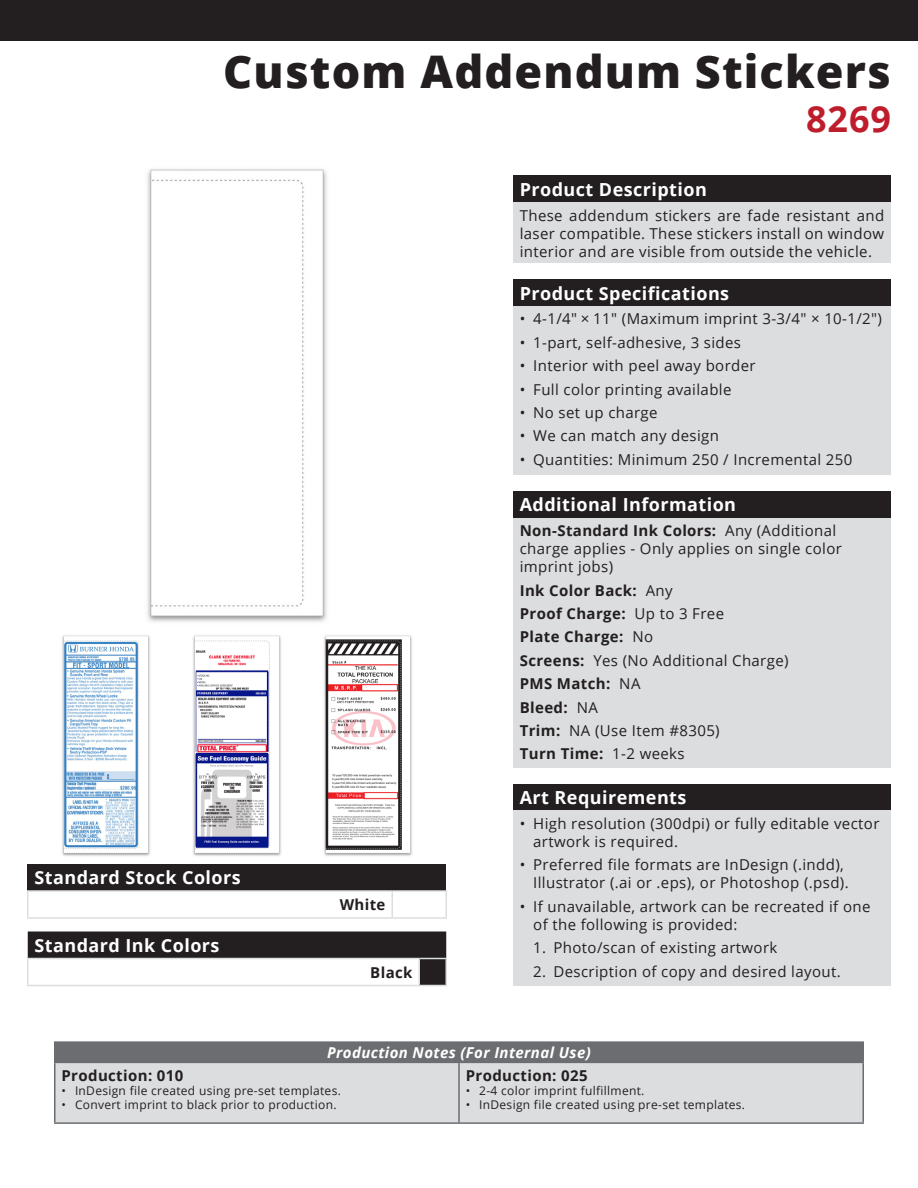
<style>
.page{position:relative;width:918px;height:1188px;background:#fff}
.page>*{position:absolute;margin:0;border:0;box-sizing:border-box;transform-origin:0 0}
.t1{font:800 45px "Open Sans";letter-spacing:.025em;color:#231f20}
.t2{font:700 36px "Open Sans";color:#be1d2c}
.t3{font:700 18px "Open Sans";letter-spacing:.025em;color:#fff}
.t4{font:15px/18px "Open Sans";letter-spacing:.025em;color:#231f20}
.t5{font:700 15px "Open Sans";letter-spacing:.025em;color:#231f20}
.t6{font:italic 700 15px "Open Sans";letter-spacing:.025em;color:#fff}
.t7{font:12px "Open Sans";letter-spacing:.025em;color:#231f20}
.s1{font-weight:700}
.s2{font-weight:400}
</style>
<div class="page">
<div style="left:0;top:0;width:918px;height:40px;background:#231f20"></div>
<div style="left:513px;top:176px;width:378px;height:26px;background:#231f20"></div>
<div style="left:513px;top:202px;width:378px;height:61px;background:#dcdddf"></div>
<div style="left:513px;top:279px;width:378px;height:27px;background:#231f20"></div>
<div style="left:513px;top:306px;width:378px;height:169px;background:#dcdddf"></div>
<div style="left:513px;top:491px;width:378px;height:27px;background:#231f20"></div>
<div style="left:513px;top:518px;width:378px;height:250px;background:#dcdddf"></div>
<div style="left:513px;top:784px;width:378px;height:27px;background:#231f20"></div>
<div style="left:513px;top:811px;width:378px;height:175px;background:#dcdddf"></div>
<img style="left:147px;top:169px;width:180px;height:453px">
<div style="left:28px;top:864px;width:418px;height:27px;background:#231f20"></div>
<hr style="left:27px;top:890px;width:365px;height:2px;background:#dcdddf">
<svg style="left:27px;top:892px;width:1px;height:25px"></svg>
<hr style="left:392px;top:890px;width:55px;height:2px;background:#dcdddf">
<svg style="left:392px;top:892px;width:1px;height:25px"></svg>
<svg style="left:446px;top:892px;width:1px;height:25px"></svg>
<hr style="left:27px;top:917px;width:365px;height:2px;background:#dcdddf">
<hr style="left:392px;top:917px;width:55px;height:2px;background:#dcdddf">
<svg style="left:27px;top:932px;width:420px;height:54px"></svg>
<img style="left:193px;top:635px;width:88px;height:221px">
<img style="left:324px;top:635px;width:88px;height:221px">
<img style="left:62px;top:635px;width:88px;height:221px">
<div style="left:55px;top:1042px;width:808px;height:20px;background:#6c6d70"></div>
<div style="left:56px;top:1063px;width:806px;height:59px;background:#dcdddf"></div>
<hr style="left:54px;top:1041px;width:405px;height:2px;background:#6c6d70">
<svg style="left:54px;top:1043px;width:1px;height:19px"></svg>
<hr style="left:459px;top:1041px;width:405px;height:2px;background:#6c6d70">
<svg style="left:863px;top:1043px;width:1px;height:19px"></svg>
<hr style="left:54px;top:1062px;width:405px;height:1px;background:#6c6d70">
<hr style="left:54px;top:1063px;width:2px;height:59px;background:#6c6d70">
<hr style="left:459px;top:1062px;width:405px;height:1px;background:#6c6d70">
<hr style="left:458px;top:1063px;width:2px;height:59px;background:#6c6d70">
<hr style="left:862px;top:1063px;width:2px;height:59px;background:#6c6d70">
<hr style="left:54px;top:1122px;width:405px;height:2px;background:#6c6d70">
<hr style="left:459px;top:1122px;width:405px;height:2px;background:#6c6d70">
<p class="t1" style="left:223px;top:38px;width:669px">Custom Addendum Stickers</p>
<p class="t2" style="left:806px;top:93px;width:86px">8269</p>
<p class="t3" style="left:34px;top:865px;width:208px">Standard Stock Colors</p>
<p class="t3" style="left:34px;top:932px;width:187px">Standard Ink Colors</p>
<p class="t5" style="left:340px;top:894px;width:47px">White</p>
<p class="t5" style="left:370px;top:962px;width:44px">Black</p>
<p class="t3" style="left:520px;top:177px;width:189px">Product Description</p>
<p class="t4" style="left:520px;top:206px;width:366px;text-align:justify">These addendum stickers are fade resistant and laser compatible. These stickers install on window interior and are visible from outside the vehicle.</p>
<p class="t3" style="left:520px;top:280px;width:211px">Product Specifications</p>
<p class="t4" style="left:520px;top:310px;width:364px">• 4-1/4" × 11" (Maximum imprint 3-3/4" × 10-1/2")</p>
<p class="t4" style="left:520px;top:333px;width:223px">• 1-part, self-adhesive, 3 sides</p>
<p class="t4" style="left:520px;top:356px;width:237px">• Interior with peel away border</p>
<p class="t4" style="left:520px;top:380px;width:213px">• Full color printing available</p>
<p class="t4" style="left:520px;top:403px;width:139px">• No set up charge</p>
<p class="t4" style="left:520px;top:427px;width:201px">• We can match any design</p>
<p class="t4" style="left:520px;top:450px;width:334px">• Quantities: Minimum 250 / Incremental 250</p>
<p class="t3" style="left:520px;top:492px;width:218px">Additional Information</p>
<p class="t4" style="left:520px;top:521px;width:324px"><span class="s1">Non-Standard Ink Colors:</span> Any (Additional charge applies - Only applies on single color imprint jobs)</p>
<p class="t5" style="left:520px;top:580px;width:155px">Ink Color Back: <span class="s2">Any</span></p>
<p class="t5" style="left:520px;top:603px;width:206px">Proof Charge: <span class="s2">Up to 3 Free</span></p>
<p class="t5" style="left:520px;top:626px;width:135px">Plate Charge: <span class="s2">No</span></p>
<p class="t4" style="left:520px;top:651px;width:270px"><span class="s1">Screens:</span> Yes (No Additional Charge)</p>
<p class="t5" style="left:520px;top:673px;width:122px">PMS Match: <span class="s2">NA</span></p>
<p class="t5" style="left:520px;top:697px;width:80px">Bleed: <span class="s2">NA</span></p>
<p class="t4" style="left:520px;top:721px;width:201px"><span class="s1">Trim:</span> NA (Use Item #8305)</p>
<p class="t5" style="left:520px;top:743px;width:166px">Turn Time: <span class="s2">1-2 weeks</span></p>
<p class="t3" style="left:520px;top:785px;width:168px">Art Requirements</p>
<p class="t4" style="left:533px;top:814px;width:348px;text-indent:-14px">• High resolution (300dpi) or fully editable vector artwork is required.</p>
<p class="t4" style="left:533px;top:856px;width:317px;text-indent:-14px">• Preferred file formats are InDesign (.indd),<br>Illustrator (.ai or .eps), or Photoshop (.psd).</p>
<p class="t4" style="left:533px;top:897px;width:339px;text-indent:-14px">• If unavailable, artwork can be recreated if one of the following is provided:</p>
<p class="t4" style="left:533px;top:938px;width:246px">1. Photo/scan of existing artwork</p>
<p class="t4" style="left:533px;top:962px;width:309px">2. Description of copy and desired layout.</p>
<p class="t6" style="left:327px;top:1042px;width:265px">Production Notes (For Internal Use)</p>
<p class="t5" style="left:62px;top:1065px;width:123px">Production: 010</p>
<p class="t7" style="left:62px;top:1082px;width:281px">• InDesign file created using pre-set templates.</p>
<p class="t7" style="left:62px;top:1097px;width:277px">• Convert imprint to black prior to production.</p>
<p class="t5" style="left:466px;top:1065px;width:123px">Production: 025</p>
<p class="t7" style="left:466px;top:1082px;width:180px">• 2-4 color imprint fulfillment.</p>
<p class="t7" style="left:466px;top:1097px;width:281px">• InDesign file created using pre-set templates.</p>
</div>
